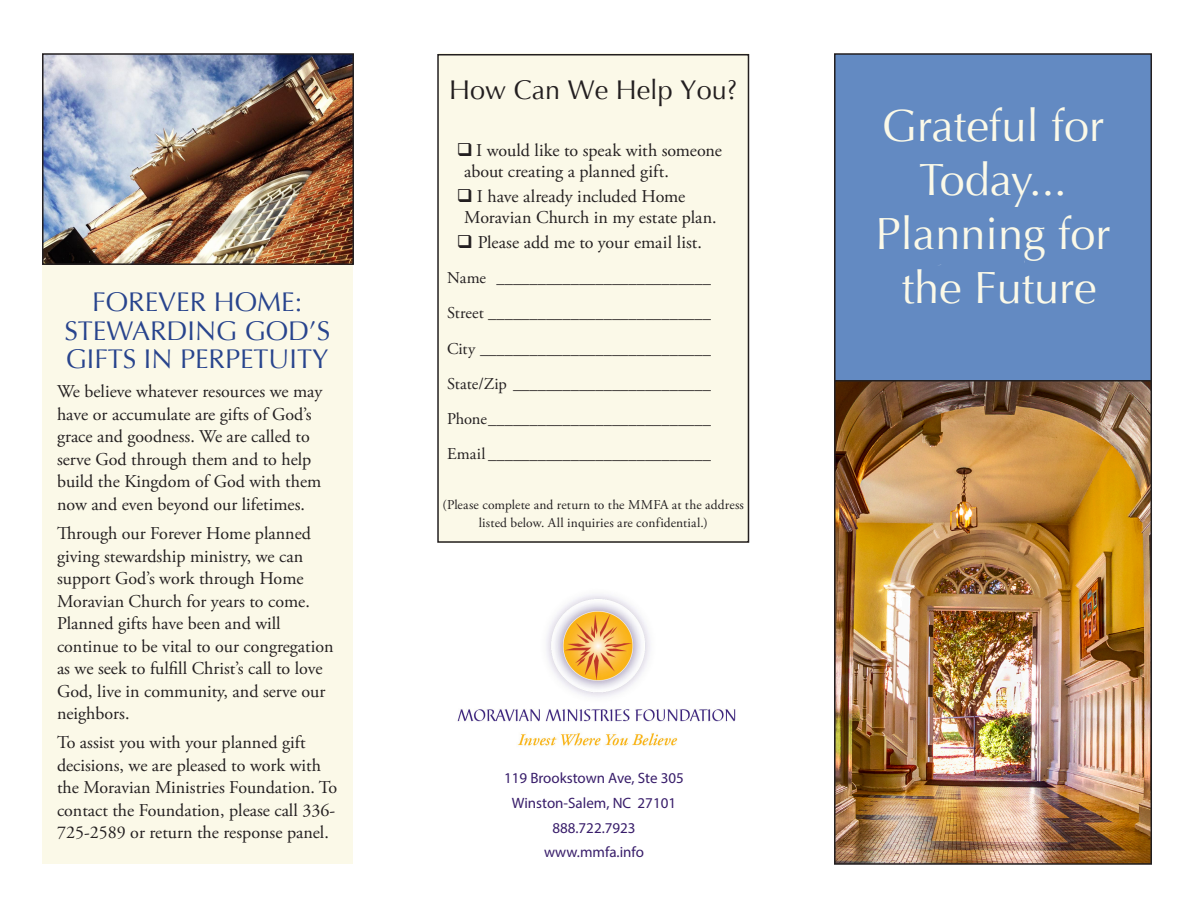
<style>
.page{position:relative;width:1188px;height:918px;background:#fff}
.page>*{position:absolute;margin:0;border:0;box-sizing:border-box;transform-origin:0 0}
.t1{font:45px "Optima";color:#fbf9e8}
.t2{font:27px/28.5px "Optima";color:#28448d}
.Sub-Subheads{font:27px "Optima";color:#231f20}
.Body_Copy{font:18px/22.5px "Adobe Garamond Pro";color:#231f20}
.Body_Copy-2{font:16.5px "Adobe Garamond Pro";letter-spacing:-.005em;color:#231f20}
.t3{font:15px "Myriad Pro";color:#381d6a}
.Body_Copy-3{font:13.5px/18px "Adobe Garamond Pro";letter-spacing:.015em;color:#231f20;text-align:center}
</style>
<div class="page">
<div style="left:835px;top:54px;width:316px;height:327px;background:#638ac2"></div>
<div style="left:834px;top:53px;width:318px;height:329px;border:2px solid #231f20"></div>
<img style="left:837px;top:383px;width:312px;height:479px">
<div style="left:834px;top:380px;width:318px;height:485px;border:2px solid #231f20"></div>
<div style="left:43px;top:54px;width:310px;height:810px;background:#fbf9e8"></div>
<img style="left:45px;top:56px;width:306px;height:206px">
<div style="left:42px;top:53px;width:312px;height:212px;border:2px solid #231f20"></div>
<div style="left:439px;top:53px;width:310px;height:490px;background:#fbf9e8"></div>
<div style="left:437px;top:54px;width:312px;height:489px;border:2px solid #231f20"></div>
<img style="left:457px;top:594px;width:279px;height:152px">
<p class="t2" style="left:92px;top:288px;width:212px">FOREVER HOME:</p>
<p class="t2" style="left:64px;top:316px;width:267px">STEWARDING GOD’S<br>GIFTS IN PERPETUITY</p>
<p class="Body_Copy" style="left:57px;top:381px;width:267px">We believe whatever resources we may have or accumulate are gifts of God’s grace and goodness. We are called to serve God through them and to help build the Kingdom of God with them now and even beyond our lifetimes.</p>
<p class="Body_Copy" style="left:57px;top:523px;width:278px">Through our Forever Home planned giving stewardship ministry, we can support God’s work through Home Moravian Church for years to come.<br>Planned gifts have been and will continue to be vital to our congregation as we seek to fulfill Christ’s call to love God, live in community, and serve our neighbors.</p>
<p class="Body_Copy" style="left:57px;top:732px;width:282px">To assist you with your planned gift decisions, we are pleased to work with the Moravian Ministries Foundation. To contact the Foundation, please call 336- 725-2589 or return the response panel.</p>
<p class="Sub-Subheads" style="left:449px;top:74px;width:290px">How Can We Help You?</p>
<p class="Body_Copy" style="left:464px;top:140px;width:259px;line-height:21px;text-indent:-8px">❑ I would like to speak with someone about creating a planned gift.</p>
<p class="Body_Copy" style="left:464px;top:186px;width:254px;line-height:21px;text-indent:-8px">❑ I have already included Home<br>Moravian Church in my estate plan.</p>
<p class="Body_Copy" style="left:457px;top:231px;width:247px">❑ Please add me to your email list.</p>
<p class="Body_Copy-2" style="left:447px;top:268px;width:266px">Name __________________________</p>
<p class="Body_Copy-2" style="left:447px;top:303px;width:266px">Street ___________________________</p>
<p class="Body_Copy-2" style="left:447px;top:338px;width:266px">City ____________________________</p>
<p class="Body_Copy-2" style="left:447px;top:374px;width:266px">State/Zip ________________________</p>
<p class="Body_Copy-2" style="left:447px;top:409px;width:265px">Phone___________________________</p>
<p class="Body_Copy-2" style="left:447px;top:444px;width:266px">Email ___________________________</p>
<p class="Body_Copy-3" style="left:442px;top:496px;width:303px">(Please complete and return to the MMFA at the address listed below. All inquiries are confidential.)</p>
<p class="t3" style="left:504px;top:769px;width:181px">119 Brookstown Ave, Ste 305</p>
<p class="t3" style="left:512px;top:794px;width:166px">Winston-Salem, NC 27101</p>
<p class="t3" style="left:552px;top:818px;width:85px">888.722.7923</p>
<p class="t3" style="left:544px;top:843px;width:101px">www.mmfa.info</p>
<p class="t1" style="left:882px;top:100px;width:224px">Grateful for</p>
<p class="t1" style="left:919px;top:154px;width:149px">Today...</p>
<p class="t1" style="left:875px;top:208px;width:237px">Planning for</p>
<p class="t1" style="left:902px;top:262px;width:197px">the Future</p>
</div>
